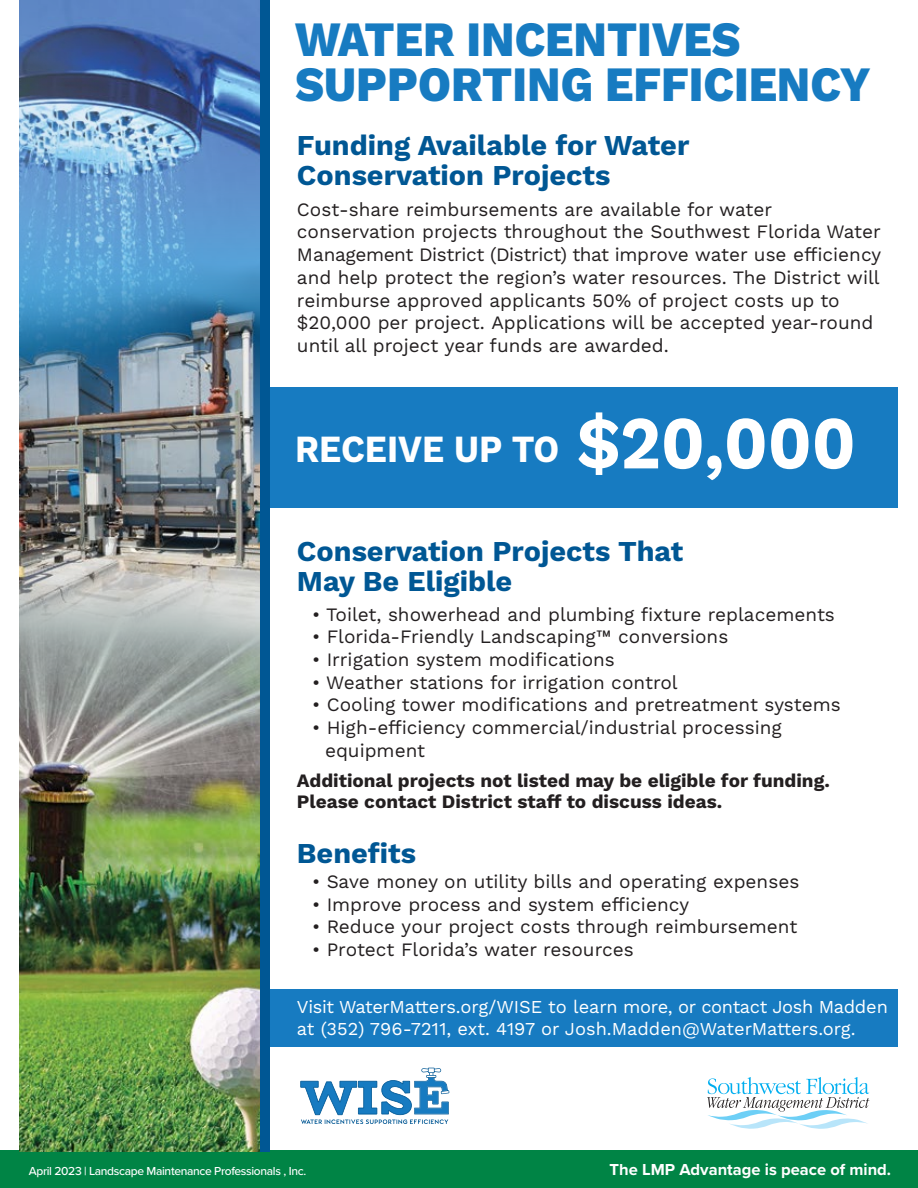
<style>
.page{position:relative;width:918px;height:1188px;background:#fff}
.page>*{position:absolute;margin:0;border:0;box-sizing:border-box;transform-origin:0 0}
.t1{font:800 49.35px/44.8px "Work Sans";color:#177bc1;scale:.91 1}
.t2{font:700 38.4px "Work Sans";color:#fff;scale:.91 1}
.t3{font:700 28.8px/30px "Work Sans";color:#005794}
.t4{font:18.9px/22.6px "Work Sans";color:#231f20}
.t5{font:700 18.9px/20.5px "Work Sans";color:#231f20}
.t6{font:18.15px/21.8px "Work Sans";letter-spacing:-.02em;color:#fff}
.t7{font:700 16.5px "Proxima Nova";color:#fff}
.t8{font:500 12px "Proxima Nova";letter-spacing:-.03em;color:#fff}
.s1{font-size:74.85px}
</style>
<div class="page">
<div style="left:0;top:1150px;width:918px;height:38px;background:#008445"></div>
<img style="left:20px;top:0;width:240px;height:1152px">
<div style="left:265px;top:990px;width:633px;height:57px;background:#177bc1"></div>
<div style="left:263px;top:387px;width:635px;height:120px;background:#177bc1"></div>
<svg style="left:300px;top:1068px;width:149px;height:56px"></svg>
<svg style="left:707px;top:1077px;width:162px;height:52px"></svg>
<div style="left:260px;top:0;width:9px;height:1152px;background:#005794"></div>
<h1 class="t1" style="left:295px;top:19px;width:634px">WATER INCENTIVES<br>SUPPORTING EFFICIENCY</h1>
<h3 class="t3" style="left:297px;top:132px;width:394px">Funding Available for Water<br>Conservation Projects</h3>
<p class="t4" style="left:297px;top:199px;width:586px">Cost-share reimbursements are available for water conservation projects throughout the Southwest Florida Water Management District (District) that improve water use efficiency and help protect the region’s water resources. The District will reimburse approved applicants 50% of project costs up to $20,000 per project. Applications will be accepted year-round until all project year funds are awarded.</p>
<h2 class="t2" style="left:295px;top:427px;width:618px">RECEIVE UP TO <span class="s1">$20,000</span></h2>
<h3 class="t3" style="left:297px;top:538px;width:388px">Conservation Projects That<br>May Be Eligible</h3>
<p class="t4" style="left:312px;top:604px;width:524px">• Toilet, showerhead and plumbing fixture replacements</p>
<p class="t4" style="left:312px;top:626px;width:418px">• Florida-Friendly Landscaping™ conversions</p>
<p class="t4" style="left:312px;top:649px;width:304px">• Irrigation system modifications</p>
<p class="t4" style="left:312px;top:672px;width:367px">• Weather stations for irrigation control</p>
<p class="t4" style="left:312px;top:694px;width:530px">• Cooling tower modifications and pretreatment systems</p>
<p class="t4" style="left:325px;top:717px;width:458px;text-indent:-13px">• High-efficiency commercial/industrial processing equipment</p>
<p class="t5" style="left:297px;top:772px;width:534px">Additional projects not listed may be eligible for funding.<br>Please contact District staff to discuss ideas.</p>
<h3 class="t3" style="left:297px;top:839px;width:121px">Benefits</h3>
<p class="t4" style="left:312px;top:871px;width:489px">• Save money on utility bills and operating expenses</p>
<p class="t4" style="left:312px;top:894px;width:379px">• Improve process and system efficiency</p>
<p class="t4" style="left:312px;top:916px;width:487px">• Reduce your project costs through reimbursement</p>
<p class="t4" style="left:312px;top:939px;width:323px">• Protect Florida’s water resources</p>
<p class="t6" style="left:297px;top:997px;width:593px">Visit WaterMatters.org/WISE to learn more, or contact Josh Madden at (352) 796-7211, ext. 4197 or Josh.Madden@WaterMatters.org.</p>
<p class="t8" style="left:29px;top:1162px;width:279px">April 2023 | Landscape Maintenance Professionals , Inc.</p>
<p class="t7" style="left:610px;top:1158px;width:283px">The LMP Advantage is peace of mind.</p>
</div>
